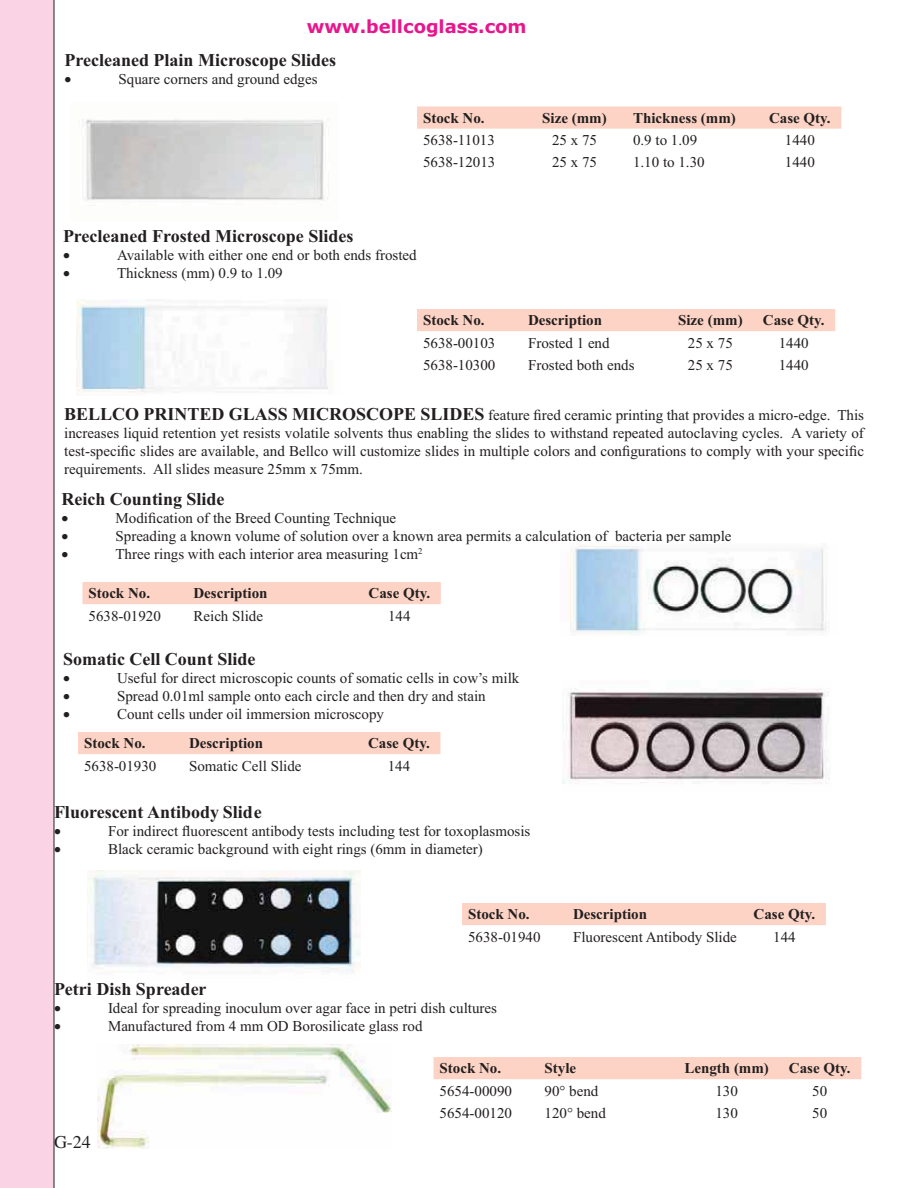
<style>
.page{position:relative;width:918px;height:1188px;background:#fff}
.page>*{position:absolute;margin:0;border:0;box-sizing:border-box;transform-origin:0 0}
.t1{font:700 18px "Times New Roman";color:#231f20}
.t2{font:700 18px "Verdana";color:#e8158c}
.t3{font:15px/18px "Times New Roman";color:#231f20;text-align:justify}
.t4{font:700 15px "Times New Roman";color:#231f20}
.s1{font-weight:700;font-size:18px}
</style>
<div class="page">
<div style="left:0;top:0;width:54px;height:1188px;background:#fad4e4"></div>
<img style="left:82px;top:119px;width:246px;height:82px">
<svg style="left:417px;top:106px;width:424px;height:23px;background:#fcd4c6"></svg>
<div style="left:417px;top:309px;width:418px;height:22px;background:#fcd3c4"></div>
<div style="left:82px;top:582px;width:359px;height:22px;background:#fcd3c4"></div>
<div style="left:78px;top:732px;width:362px;height:22px;background:#fcd3c4"></div>
<div style="left:462px;top:903px;width:364px;height:22px;background:#fcd3c4"></div>
<div style="left:434px;top:1057px;width:427px;height:22px;background:#fcd3c4"></div>
<img style="left:76px;top:300px;width:252px;height:94px">
<img style="left:569px;top:545px;width:258px;height:89px">
<img style="left:563px;top:688px;width:267px;height:96px">
<img style="left:88px;top:870px;width:272px;height:103px">
<img style="left:98px;top:1044px;width:294px;height:104px">
<p class="t2" style="left:307px;top:17px;width:221px">www.bellcoglass.com</p>
<p class="t1" style="left:65px;top:54px;width:273px">Precleaned Plain Microscope Slides</p>
<p class="t3" style="left:119px;top:72px;width:201px">Square corners and ground edges</p>
<p class="t4" style="left:423px;top:113px;width:63px">Stock No.</p>
<p class="t4" style="left:542px;top:113px;width:66px">Size (mm)</p>
<p class="t4" style="left:633px;top:113px;width:104px">Thickness (mm)</p>
<p class="t4" style="left:769px;top:113px;width:63px">Case Qty.</p>
<p class="t3" style="left:423px;top:132px;width:73px">5638-11013</p>
<p class="t3" style="left:552px;top:132px;width:46px">25 x 75</p>
<p class="t3" style="left:633px;top:132px;width:66px">0.9 to 1.09</p>
<p class="t3" style="left:785px;top:132px;width:31px">1440</p>
<p class="t3" style="left:423px;top:155px;width:74px">5638-12013</p>
<p class="t3" style="left:552px;top:155px;width:46px">25 x 75</p>
<p class="t3" style="left:633px;top:155px;width:73px">1.10 to 1.30</p>
<p class="t3" style="left:785px;top:155px;width:31px">1440</p>
<p class="t1" style="left:63px;top:230px;width:292px">Precleaned Frosted Microscope Slides</p>
<p class="t3" style="left:117px;top:247px;width:301px">Available with either one end or both ends frosted</p>
<p class="t3" style="left:117px;top:265px;width:167px">Thickness (mm) 0.9 to 1.09</p>
<p class="t4" style="left:423px;top:315px;width:63px">Stock No.</p>
<p class="t4" style="left:528px;top:315px;width:76px">Description</p>
<p class="t4" style="left:678px;top:315px;width:66px">Size (mm)</p>
<p class="t4" style="left:763px;top:315px;width:63px">Case Qty.</p>
<p class="t3" style="left:423px;top:335px;width:74px">5638-00103</p>
<p class="t3" style="left:528px;top:335px;width:83px">Frosted 1 end</p>
<p class="t3" style="left:688px;top:335px;width:46px">25 x 75</p>
<p class="t3" style="left:779px;top:335px;width:31px">1440</p>
<p class="t3" style="left:423px;top:357px;width:74px">5638-10300</p>
<p class="t3" style="left:528px;top:357px;width:108px">Frosted both ends</p>
<p class="t3" style="left:688px;top:357px;width:46px">25 x 75</p>
<p class="t3" style="left:779px;top:357px;width:31px">1440</p>
<p class="t3" style="left:64px;top:408px;width:801px"><span class="s1">BELLCO PRINTED GLASS MICROSCOPE SLIDES</span> feature fired ceramic printing that provides a micro-edge. This increases liquid retention yet resists volatile solvents thus enabling the slides to withstand repeated autoclaving cycles. A variety of test-specific slides are available, and Bellco will customize slides in multiple colors and configurations to comply with your specific requirements. All slides measure 25mm x 75mm.</p>
<p class="t1" style="left:62px;top:493px;width:165px">Reich Counting Slide</p>
<p class="t3" style="left:116px;top:511px;width:282px">Modification of the Breed Counting Technique</p>
<p class="t3" style="left:116px;top:529px;width:618px">Spreading a known volume of solution over a known area permits a calculation of bacteria per sample</p>
<p class="t3" style="left:116px;top:547px;width:309px">Three rings with each interior area measuring 1cm<sup>2</sup></p>
<p class="t4" style="left:89px;top:588px;width:63px">Stock No.</p>
<p class="t4" style="left:194px;top:588px;width:76px">Description</p>
<p class="t4" style="left:369px;top:588px;width:63px">Case Qty.</p>
<p class="t3" style="left:89px;top:608px;width:74px">5638-01920</p>
<p class="t3" style="left:194px;top:608px;width:71px">Reich Slide</p>
<p class="t3" style="left:388px;top:608px;width:24px">144</p>
<p class="t1" style="left:63px;top:653px;width:194px">Somatic Cell Count Slide</p>
<p class="t3" style="left:117px;top:670px;width:404px">Useful for direct microscopic counts of somatic cells in cow’s milk</p>
<p class="t3" style="left:117px;top:688px;width:370px">Spread 0.01ml sample onto each circle and then dry and stain</p>
<p class="t3" style="left:117px;top:706px;width:269px">Count cells under oil immersion microscopy</p>
<p class="t4" style="left:84px;top:738px;width:63px">Stock No.</p>
<p class="t4" style="left:189px;top:738px;width:76px">Description</p>
<p class="t4" style="left:368px;top:738px;width:63px">Case Qty.</p>
<p class="t3" style="left:84px;top:758px;width:74px">5638-01930</p>
<p class="t3" style="left:189px;top:758px;width:114px">Somatic Cell Slide</p>
<p class="t3" style="left:388px;top:758px;width:24px">144</p>
<p class="t1" style="left:54px;top:806px;width:209px">Fluorescent Antibody Slide</p>
<p class="t3" style="left:108px;top:823px;width:424px">For indirect fluorescent antibody tests including test for toxoplasmosis</p>
<p class="t3" style="left:108px;top:841px;width:376px">Black ceramic background with eight rings (6mm in diameter)</p>
<p class="t4" style="left:468px;top:909px;width:63px">Stock No.</p>
<p class="t4" style="left:573px;top:909px;width:76px">Description</p>
<p class="t4" style="left:754px;top:909px;width:63px">Case Qty.</p>
<p class="t3" style="left:468px;top:929px;width:74px">5638-01940</p>
<p class="t3" style="left:573px;top:929px;width:165px">Fluorescent Antibody Slide</p>
<p class="t3" style="left:773px;top:929px;width:24px">144</p>
<p class="t1" style="left:54px;top:983px;width:154px">Petri Dish Spreader</p>
<p class="t3" style="left:108px;top:1000px;width:391px">Ideal for spreading inoculum over agar face in petri dish cultures</p>
<p class="t3" style="left:108px;top:1018px;width:316px">Manufactured from 4 mm OD Borosilicate glass rod</p>
<p class="t4" style="left:440px;top:1063px;width:63px">Stock No.</p>
<p class="t4" style="left:545px;top:1063px;width:33px">Style</p>
<p class="t4" style="left:684px;top:1063px;width:86px">Length (mm)</p>
<p class="t4" style="left:789px;top:1063px;width:63px">Case Qty.</p>
<p class="t3" style="left:440px;top:1083px;width:74px">5654-00090</p>
<p class="t3" style="left:545px;top:1083px;width:55px">90° bend</p>
<p class="t3" style="left:715px;top:1083px;width:24px">130</p>
<p class="t3" style="left:812px;top:1083px;width:16px">50</p>
<p class="t3" style="left:440px;top:1105px;width:74px">5654-00120</p>
<p class="t3" style="left:545px;top:1105px;width:63px">120° bend</p>
<p class="t3" style="left:715px;top:1105px;width:24px">130</p>
<p class="t3" style="left:812px;top:1105px;width:16px">50</p>
</div>
